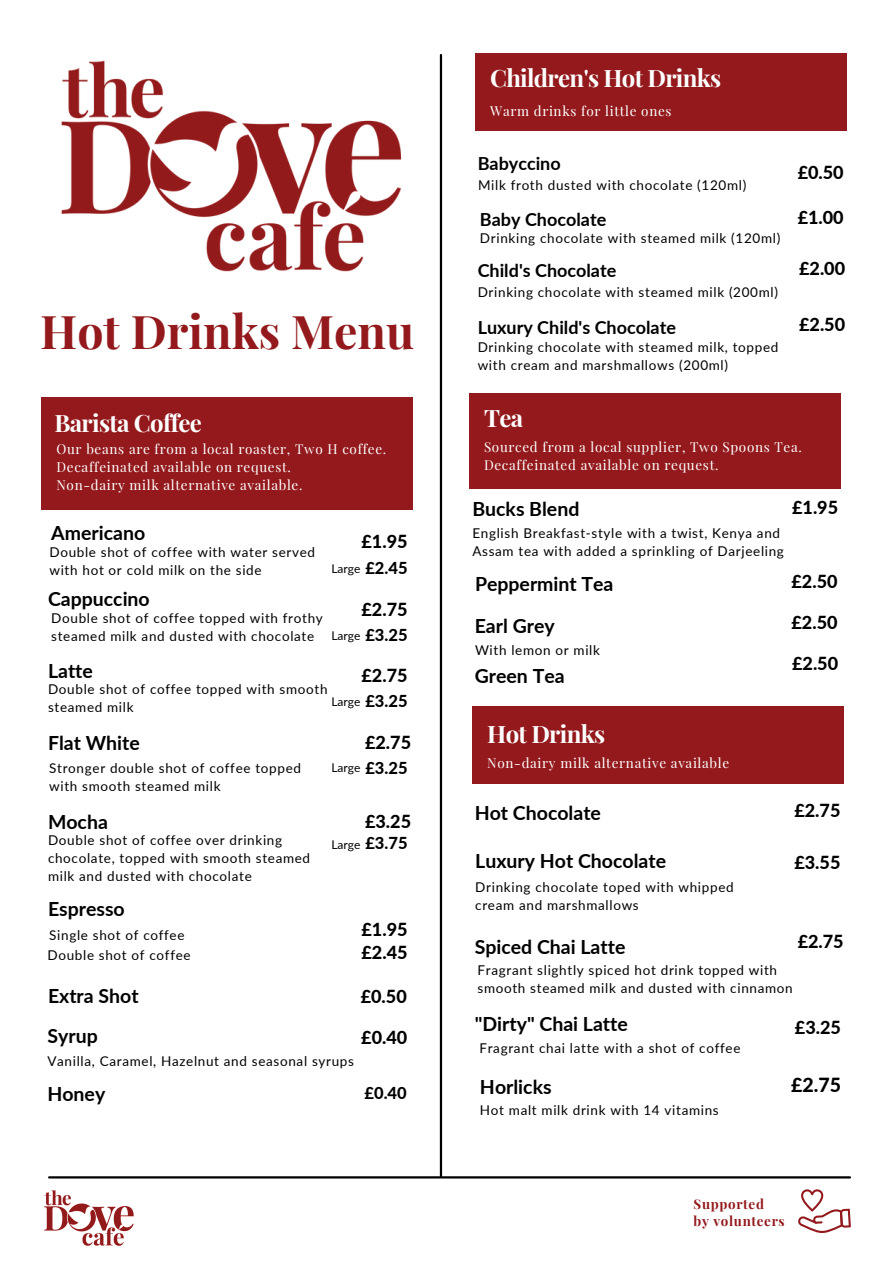
<style>
.page{position:relative;width:893px;height:1264px;background:#fff}
.page>*{position:absolute;margin:0;border:0;box-sizing:border-box;transform-origin:0 0}
.t1{font:700 46.35px "Playfair Display";color:#93191c}
.t2{font:700 24px "Playfair Display";letter-spacing:-.03em;color:#fff}
.t3{font:700 19.5px "Lato";color:#000}
.t4{font:800 19.5px "Lato";color:#000}
.t5{font:800 18px/23.7px "Lato";color:#000}
.t6{font:700 18px "Lato";color:#000}
.t7{font:800 16.5px "Lato";color:#000}
.t8{font:13.5px/18px "Lato";letter-spacing:.05em;color:#000}
.t9{font:13.5px/18px "Playfair Display";letter-spacing:.05em;color:#fff}
.t10{font:700 13.35px/17.9px "Playfair Display";letter-spacing:.05em;color:#93191c}
.t11{font:12px "Lato";color:#000}
.s1{font-weight:800;font-size:16.5px}
</style>
<div class="page">
<hr style="left:440px;top:55px;width:2px;height:1121px;background:#000">
<img style="left:44px;top:1176px;width:96px;height:70px">
<hr style="left:49px;top:1176px;width:800px;height:2px;background:#000">
<svg style="left:798px;top:1189px;width:52px;height:44px"></svg>
<div style="left:42px;top:397px;width:370px;height:113px;background:#93191c"></div>
<div style="left:475px;top:53px;width:371px;height:78px;background:#93191c"></div>
<div style="left:469px;top:393px;width:371px;height:96px;background:#93191c"></div>
<div style="left:472px;top:706px;width:371px;height:77px;background:#93191c"></div>
<img style="left:61px;top:60px;width:341px;height:212px">
<h1 class="t1" style="left:40px;top:299px;width:375px">Hot Drinks Menu</h1>
<h2 class="t2" style="left:54px;top:406px;width:149px">Barista Coffee</h2>
<p class="t9" style="left:56px;top:439px;width:331px">Our beans are from a local roaster, Two H coffee.<br>Decaffeinated available on request.<br>Non-dairy milk alternative available.</p>
<h3 class="t3" style="left:51px;top:521px;width:95px">Americano</h3>
<p class="t8" style="left:49px;top:542px;width:267px">Double shot of coffee with water served with hot or cold milk on the side</p>
<h3 class="t3" style="left:48px;top:586px;width:103px">Cappuccino</h3>
<p class="t8" style="left:51px;top:608px;width:273px">Double shot of coffee topped with frothy steamed milk and dusted with chocolate</p>
<h3 class="t5" style="left:361px;top:529px;width:48px">£1.95</h3>
<p class="t11" style="left:331px;top:561px;width:78px">Large <span class="s1">£2.45</span></p>
<h3 class="t5" style="left:361px;top:597px;width:48px">£2.75</h3>
<p class="t11" style="left:331px;top:628px;width:78px">Large <span class="s1">£3.25</span></p>
<h3 class="t3" style="left:48px;top:658px;width:46px">Latte</h3>
<h3 class="t5" style="left:361px;top:662px;width:48px">£2.75</h3>
<p class="t8" style="left:48px;top:680px;width:281px">Double shot of coffee topped with smooth steamed milk</p>
<h3 class="t3" style="left:48px;top:730px;width:93px">Flat White</h3>
<p class="t8" style="left:49px;top:759px;width:253px">Stronger double shot of coffee topped with smooth steamed milk</p>
<p class="t11" style="left:331px;top:694px;width:78px">Large <span class="s1">£3.25</span></p>
<h3 class="t5" style="left:365px;top:729px;width:48px">£2.75</h3>
<p class="t11" style="left:331px;top:760px;width:78px">Large <span class="s1">£3.25</span></p>
<h3 class="t3" style="left:48px;top:809px;width:61px">Mocha</h3>
<p class="t8" style="left:48px;top:831px;width:264px">Double shot of coffee over drinking chocolate, topped with smooth steamed milk and dusted with chocolate</p>
<h3 class="t3" style="left:48px;top:897px;width:78px">Espresso</h3>
<p class="t8" style="left:47px;top:925px;width:145px;line-height:19.6px">Single shot of coffee<br>Double shot of coffee</p>
<h3 class="t5" style="left:365px;top:808px;width:48px">£3.25</h3>
<p class="t11" style="left:331px;top:836px;width:78px">Large <span class="s1">£3.75</span></p>
<h3 class="t5" style="left:361px;top:916px;width:48px">£1.95 £2.45</h3>
<h3 class="t3" style="left:48px;top:983px;width:92px">Extra Shot</h3>
<h3 class="t5" style="left:361px;top:983px;width:48px">£0.50</h3>
<h3 class="t3" style="left:47px;top:1023px;width:52px">Syrup</h3>
<p class="t8" style="left:47px;top:1051px;width:308px">Vanilla, Caramel, Hazelnut and seasonal syrups</p>
<h3 class="t3" style="left:47px;top:1081px;width:59px">Honey</h3>
<h3 class="t5" style="left:361px;top:1024px;width:48px">£0.40</h3>
<p class="t7" style="left:364px;top:1083px;width:44px">£0.40</p>
<h2 class="t2" style="left:490px;top:61px;width:232px">Children's Hot Drinks</h2>
<p class="t9" style="left:490px;top:101px;width:183px">Warm drinks for little ones</p>
<h3 class="t6" style="left:477px;top:152px;width:85px">Babyccino</h3>
<p class="t8" style="left:478px;top:176px;width:270px">Milk froth dusted with chocolate (120ml)</p>
<h3 class="t6" style="left:480px;top:208px;width:128px">Baby Chocolate</h3>
<p class="t8" style="left:480px;top:229px;width:302px">Drinking chocolate with steamed milk (120ml)</p>
<h3 class="t6" style="left:477px;top:259px;width:140px">Child's Chocolate</h3>
<p class="t8" style="left:477px;top:283px;width:302px">Drinking chocolate with steamed milk (200ml)</p>
<h3 class="t6" style="left:477px;top:316px;width:200px">Luxury Child's Chocolate</h3>
<p class="t8" style="left:477px;top:338px;width:302px">Drinking chocolate with steamed milk, topped with cream and marshmallows (200ml)</p>
<h3 class="t5" style="left:797px;top:160px;width:48px">£0.50</h3>
<h3 class="t5" style="left:797px;top:205px;width:48px">£1.00</h3>
<h3 class="t5" style="left:799px;top:256px;width:48px">£2.00</h3>
<h3 class="t5" style="left:799px;top:312px;width:48px">£2.50</h3>
<h2 class="t2" style="left:484px;top:401px;width:41px">Tea</h2>
<p class="t9" style="left:484px;top:437px;width:319px">Sourced from a local supplier, Two Spoons Tea.<br>Decaffeinated available on request.</p>
<h3 class="t3" style="left:472px;top:497px;width:109px">Bucks Blend</h3>
<p class="t8" style="left:472px;top:523px;width:313px">English Breakfast-style with a twist, Kenya and<br>Assam tea with added a sprinkling of Darjeeling</p>
<h3 class="t5" style="left:792px;top:495px;width:48px">£1.95</h3>
<h3 class="t3" style="left:475px;top:571px;width:140px">Peppermint Tea</h3>
<h3 class="t5" style="left:791px;top:569px;width:48px">£2.50</h3>
<h3 class="t3" style="left:474px;top:613px;width:81px">Earl Grey</h3>
<h3 class="t5" style="left:791px;top:610px;width:48px">£2.50</h3>
<p class="t8" style="left:475px;top:640px;width:126px">With lemon or milk</p>
<h3 class="t3" style="left:474px;top:664px;width:91px">Green Tea</h3>
<h3 class="t5" style="left:792px;top:651px;width:48px">£2.50</h3>
<h2 class="t2" style="left:487px;top:717px;width:119px">Hot Drinks</h2>
<p class="t9" style="left:487px;top:753px;width:243px">Non-dairy milk alternative available</p>
<h3 class="t3" style="left:474px;top:800px;width:128px">Hot Chocolate</h3>
<h3 class="t3" style="left:475px;top:849px;width:192px">Luxury Hot Chocolate</h3>
<p class="t8" style="left:475px;top:877px;width:260px">Drinking chocolate toped with whipped cream and marshmallows</p>
<h3 class="t3" style="left:474px;top:934px;width:152px">Spiced Chai Latte</h3>
<h3 class="t5" style="left:794px;top:798px;width:48px">£2.75</h3>
<h3 class="t5" style="left:794px;top:850px;width:48px">£3.55</h3>
<h3 class="t5" style="left:797px;top:928px;width:48px">£2.75</h3>
<p class="t8" style="left:477px;top:961px;width:317px">Fragrant slightly spiced hot drink topped with smooth steamed milk and dusted with cinnamon</p>
<h3 class="t3" style="left:474px;top:1011px;width:155px">"Dirty" Chai Latte</h3>
<p class="t8" style="left:479px;top:1038px;width:262px">Fragrant chai latte with a shot of coffee</p>
<h3 class="t3" style="left:480px;top:1074px;width:73px">Horlicks</h3>
<p class="t8" style="left:480px;top:1101px;width:240px">Hot malt milk drink with 14 vitamins</p>
<h3 class="t5" style="left:794px;top:1014px;width:48px">£3.25</h3>
<h3 class="t4" style="left:791px;top:1073px;width:51px">£2.75</h3>
<p class="t10" style="left:693px;top:1193px;width:93px">Supported<br>by volunteers</p>
</div>
